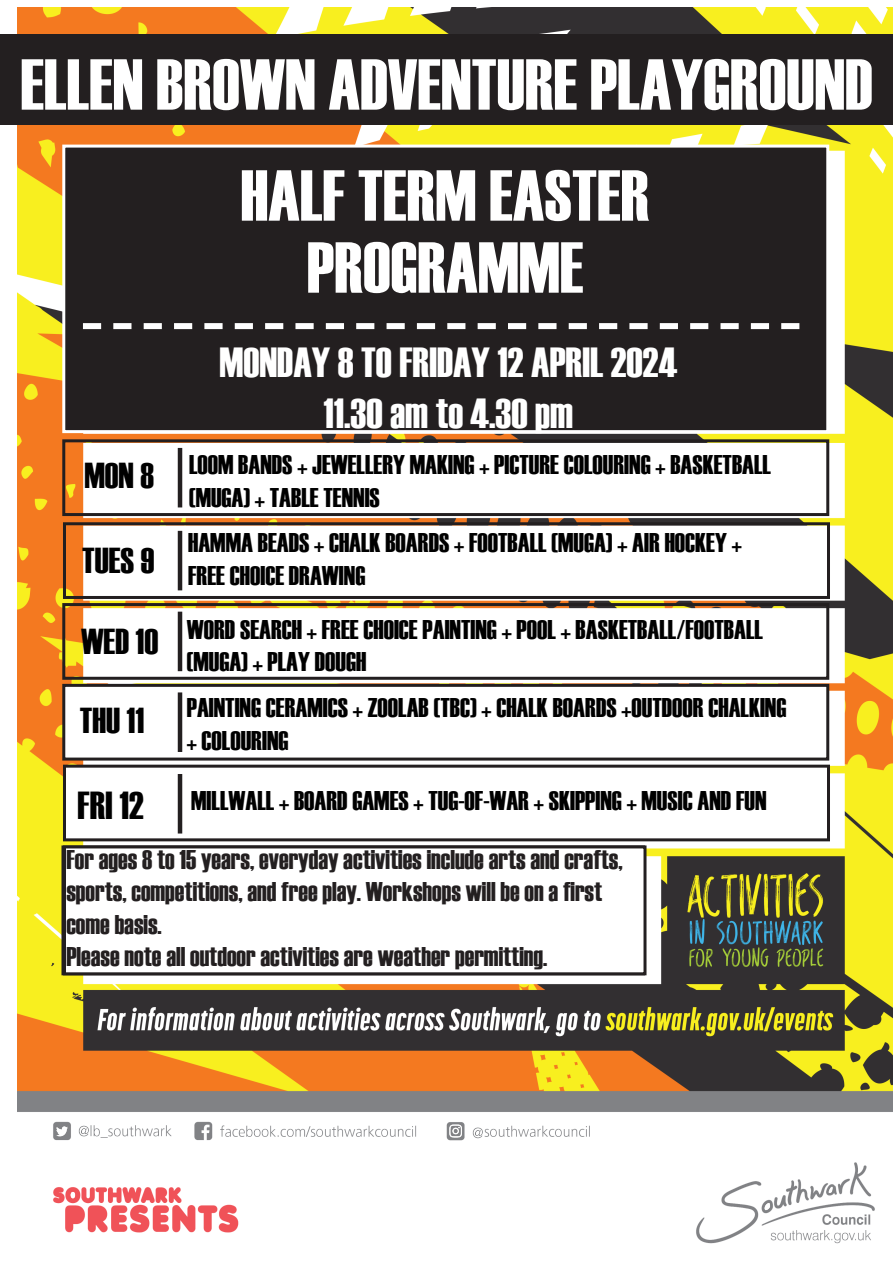
<style>
.page{position:relative;width:893px;height:1263px;background:#fff}
.page>*{position:absolute;margin:0;border:0;box-sizing:border-box;transform-origin:0 0}
.t1{font:72px/111px "Haettenschweiler";color:#fff;text-align:center}
.t2{font:42px/50.4px "Haettenschweiler";color:#fff;text-align:center}
.t3{font:39px "Haettenschweiler";color:#000}
.t4{font:36px "Haettenschweiler";color:#000}
.t5{font:27px/32.4px "Haettenschweiler";color:#000}
.t6{font:27px/32.4px "Haettenschweiler";color:#231f20}
</style>
<div class="page">
<img style="left:17px;top:8px;width:876px;height:1236px">
<div style="left:64px;top:146px;width:764px;height:286px;background:#231f20"></div>
<div style="left:62px;top:145px;width:767px;height:288px;border:3px solid #fff"></div>
<div style="left:62px;top:439px;width:767px;height:77px;border:3px solid #231f20"></div>
<div style="left:63px;top:522px;width:767px;height:77px;border:3px solid #231f20"></div>
<div style="left:62px;top:603px;width:767px;height:77px;border:3px solid #231f20"></div>
<div style="left:64px;top:685px;width:764px;height:74px;background:#fff"></div>
<div style="left:62px;top:684px;width:767px;height:76px;border:3px solid #231f20"></div>
<div style="left:64px;top:766px;width:764px;height:74px;background:#fff"></div>
<div style="left:63px;top:765px;width:767px;height:76px;border:3px solid #231f20"></div>
<hr style="left:178px;top:448px;width:4px;height:59px;background:#231f20">
<hr style="left:178px;top:531px;width:4px;height:59px;background:#231f20">
<hr style="left:178px;top:612px;width:4px;height:59px;background:#231f20">
<hr style="left:178px;top:692px;width:4px;height:60px;background:#231f20">
<hr style="left:178px;top:774px;width:4px;height:59px;background:#231f20">
<svg style="left:83px;top:323px;width:716px;height:6px"></svg>
<div style="left:64px;top:847px;width:581px;height:127px;background:#fff"></div>
<div style="left:63px;top:845px;width:583px;height:130px;border:3px solid #231f20"></div>
<div style="left:0;top:34px;width:893px;height:90px;background:#231f20"></div>
<p class="t1" style="left:20px;top:25px;width:853px">ELLEN BROWN ADVENTURE PLAYGROUND<br>HALF TERM EASTER</p>
<h1 class="t1" style="left:307px;top:212px;width:278px">PROGRAMME</h1>
<h3 class="t4" style="left:84px;top:451px;width:71px">MON 8</h3>
<h3 class="t4" style="left:82px;top:536px;width:74px">TUES 9</h3>
<h3 class="t4" style="left:81px;top:617px;width:79px">WED 10</h3>
<h3 class="t4" style="left:80px;top:696px;width:66px">THU 11</h3>
<h3 class="t3" style="left:78px;top:779px;width:68px">FRI 12</h3>
<h2 class="t2" style="left:219px;top:337px;width:459px">MONDAY 8 TO FRIDAY 12 APRIL 2024<br>11.30 am to 4.30 pm</h2>
<p class="t5" style="left:189px;top:449px;width:584px">LOOM BANDS + JEWELLERY MAKING + PICTURE COLOURING + BASKETBALL (MUGA) + TABLE TENNIS</p>
<p class="t5" style="left:188px;top:527px;width:555px">HAMMA BEADS + CHALK BOARDS + FOOTBALL (MUGA) + AIR HOCKEY +<br>FREE CHOICE DRAWING</p>
<p class="t5" style="left:187px;top:613px;width:578px">WORD SEARCH + FREE CHOICE PAINTING + POOL + BASKETBALL/FOOTBALL (MUGA) + PLAY DOUGH</p>
<p class="t5" style="left:187px;top:692px;width:601px">PAINTING CERAMICS + ZOOLAB (TBC) + CHALK BOARDS +OUTDOOR CHALKING + COLOURING</p>
<p class="t5" style="left:191px;top:784px;width:577px">MILLWALL + BOARD GAMES + TUG-OF-WAR + SKIPPING + MUSIC AND FUN</p>
<p class="t6" style="left:66px;top:843px;width:558px">For ages 8 to 15 years, everyday activities include arts and crafts, sports, competitions, and free play. Workshops will be on a first come basis.<br>Please note all outdoor activities are weather permitting.</p>
</div>
